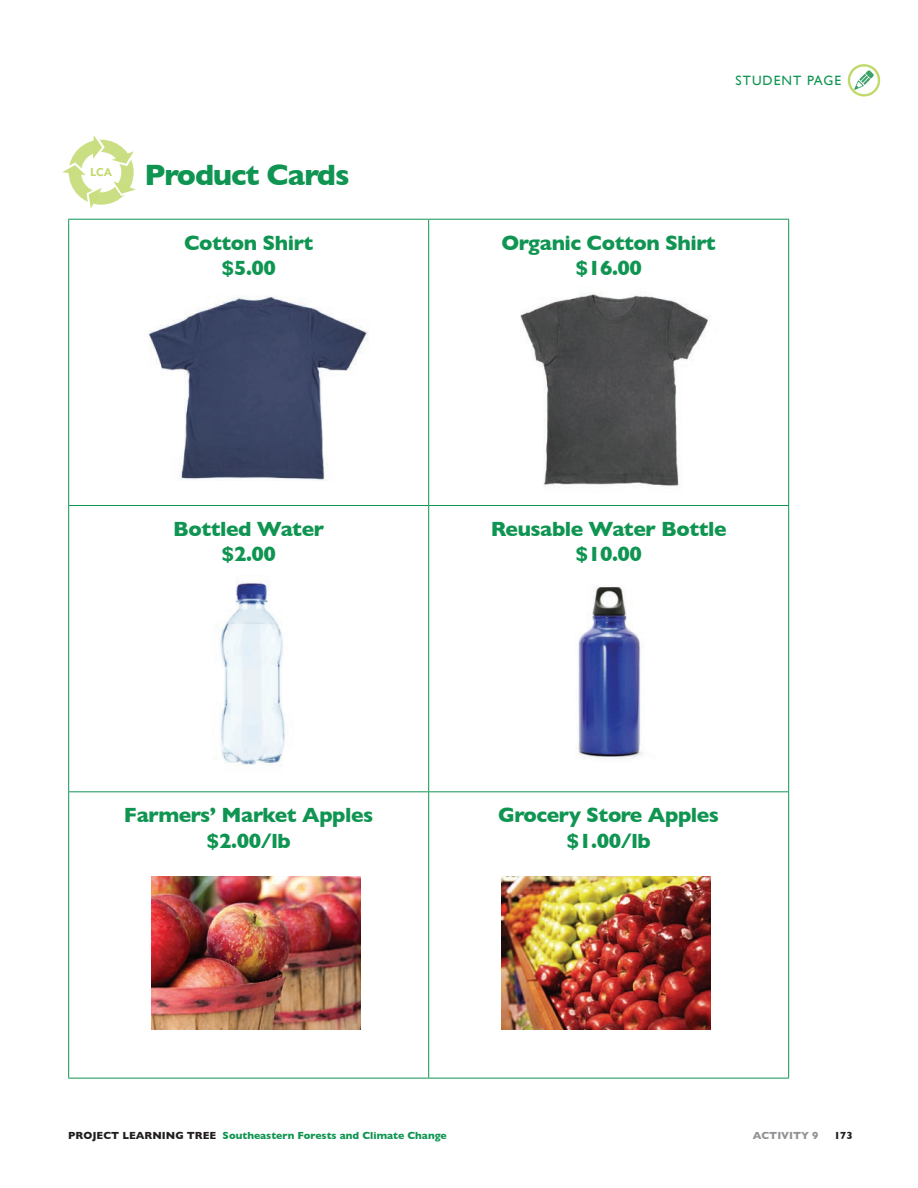
<style>
.page{position:relative;width:918px;height:1188px;background:#fff}
.page>*{position:absolute;margin:0;border:0;box-sizing:border-box;transform-origin:0 0}
.Activity_Heading_2{font:700 30px "Gill Sans";letter-spacing:-.035em;color:#0f9551}
._2__Subhead_1__green{font:700 21px/25.2px "Gill Sans";letter-spacing:-.02em;color:#0f9551;text-align:center}
.t1{font:13.5px "Gill Sans";letter-spacing:.075em;color:#0f9551}
.Subhead_black{font:600 11.25px "Ideal Sans";color:#c1d96b}
.Activity_Heading_2-2{font:700 10.5px "Gill Sans";color:#0f9551}
.Activity_Heading_2-3{font:700 10.5px "Gill Sans";color:#919396}
.Activity_Heading_2-4{font:700 10.5px "Gill Sans";color:#231f20}
.s1{color:#231f20}
</style>
<div class="page">
<svg style="left:842px;top:59px;width:44px;height:43px"></svg>
<div style="left:850px;top:66px;width:28px;height:28px;background:#fff;border-radius:50%"></div>
<svg style="left:854px;top:70px;width:20px;height:20px"></svg>
<div style="left:848px;top:64px;width:32px;height:33px;border:2px solid #c1d96b;border-radius:50%"></div>
<hr style="left:68px;top:220px;width:1px;height:285px;background:#0f9551">
<hr style="left:68px;top:219px;width:361px;height:1px;background:#0f9551">
<hr style="left:428px;top:220px;width:1px;height:285px;background:#0f9551">
<hr style="left:429px;top:219px;width:360px;height:1px;background:#0f9551">
<hr style="left:788px;top:220px;width:1px;height:285px;background:#0f9551">
<hr style="left:68px;top:506px;width:1px;height:285px;background:#0f9551">
<hr style="left:68px;top:505px;width:361px;height:1px;background:#0f9551">
<hr style="left:428px;top:506px;width:1px;height:285px;background:#0f9551">
<hr style="left:429px;top:505px;width:360px;height:1px;background:#0f9551">
<hr style="left:788px;top:506px;width:1px;height:285px;background:#0f9551">
<hr style="left:68px;top:792px;width:1px;height:286px;background:#0f9551">
<hr style="left:68px;top:791px;width:361px;height:1px;background:#0f9551">
<hr style="left:68px;top:1078px;width:361px;height:1px;background:#0f9551">
<hr style="left:428px;top:792px;width:1px;height:286px;background:#0f9551">
<hr style="left:429px;top:791px;width:360px;height:1px;background:#0f9551">
<hr style="left:788px;top:792px;width:1px;height:286px;background:#0f9551">
<hr style="left:429px;top:1078px;width:360px;height:1px;background:#0f9551">
<img style="left:520px;top:292px;width:191px;height:194px">
<img style="left:148px;top:296px;width:221px;height:185px">
<img style="left:220px;top:581px;width:65px;height:185px">
<img style="left:578px;top:586px;width:65px;height:173px">
<img style="left:151px;top:876px;width:210px;height:153px">
<img style="left:501px;top:876px;width:210px;height:153px">
<div style="left:69px;top:140px;width:65px;height:65px;border:12px solid #c2da71;border-radius:50%"></div>
<svg style="left:87px;top:187px;width:15px;height:22px"></svg>
<svg style="left:93px;top:135px;width:12px;height:24px"></svg>
<svg style="left:113px;top:181px;width:23px;height:15px"></svg>
<svg style="left:62px;top:162px;width:24px;height:13px"></svg>
<svg style="left:112px;top:151px;width:22px;height:15px"></svg>
<p class="Subhead_black" style="left:90px;top:164px;width:24px">LCA</p>
<p class="t1" style="left:736px;top:73px;width:107px">STUDENT PAGE</p>
<p class="Activity_Heading_2" style="left:144px;top:157px;width:207px">Product Cards</p>
<p class="_2__Subhead_1__green" style="left:184px;top:230px;width:131px">Cotton Shirt $5.00</p>
<p class="_2__Subhead_1__green" style="left:501px;top:230px;width:216px">Organic Cotton Shirt $16.00</p>
<p class="_2__Subhead_1__green" style="left:173px;top:516px;width:152px">Bottled Water $2.00</p>
<p class="_2__Subhead_1__green" style="left:491px;top:516px;width:237px">Reusable Water Bottle</p>
<p class="_2__Subhead_1__green" style="left:575px;top:542px;width:68px">$10.00</p>
<p class="_2__Subhead_1__green" style="left:124px;top:803px;width:251px">Farmers’ Market Apples $2.00/lb</p>
<p class="_2__Subhead_1__green" style="left:498px;top:803px;width:222px">Grocery Store Apples</p>
<p class="_2__Subhead_1__green" style="left:567px;top:828px;width:86px">$1.00/lb</p>
<p class="Activity_Heading_2-2" style="left:68px;top:1129px;width:380px"><span class="s1">PROJECT LEARNING TREE</span> Southeastern Forests and Climate Change</p>
<p class="Activity_Heading_2-3" style="left:753px;top:1129px;width:67px">ACTIVITY 9</p>
<p class="Activity_Heading_2-4" style="left:834px;top:1129px;width:20px">173</p>
</div>
